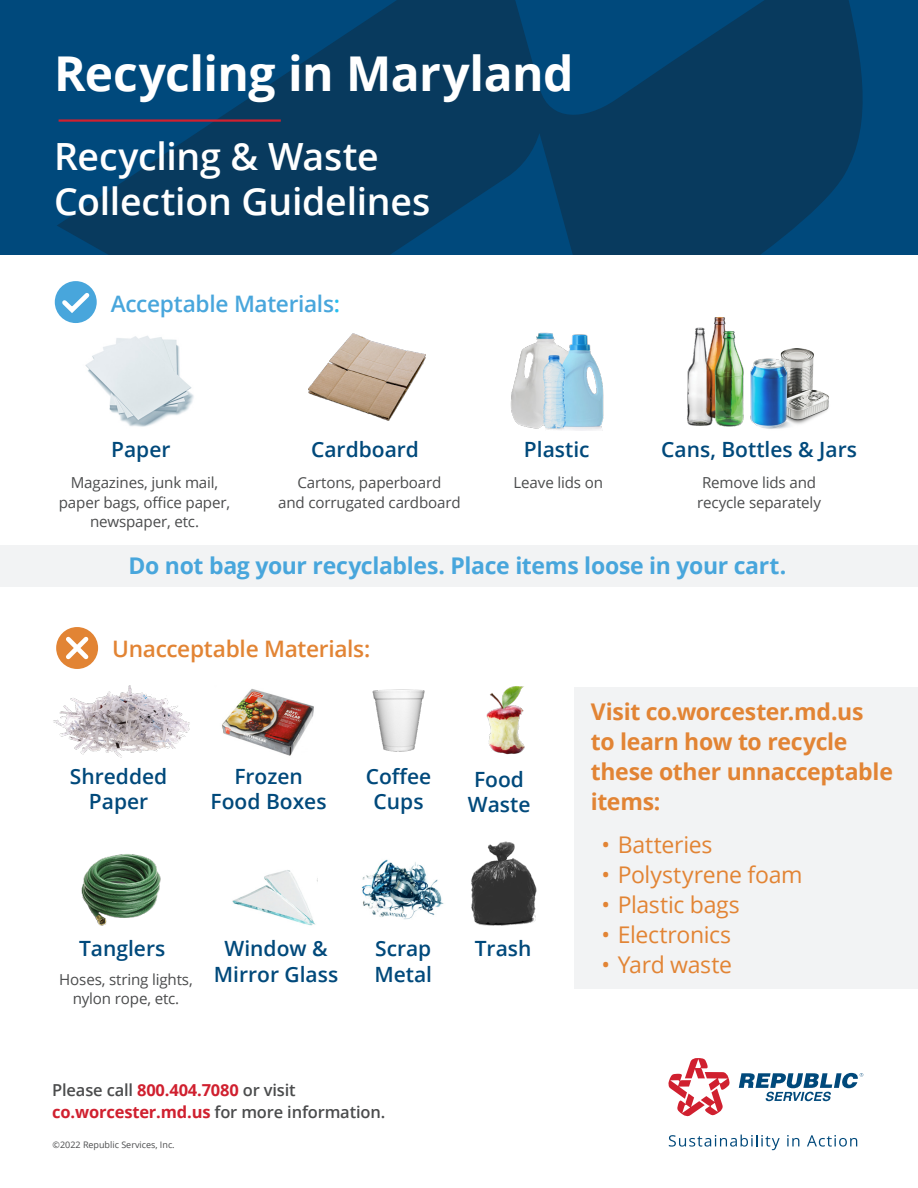
<style>
.page{position:relative;width:918px;height:1188px;background:#fff}
.page>*{position:absolute;margin:0;border:0;box-sizing:border-box;transform-origin:0 0}
.t1{font:700 48px "Open Sans";letter-spacing:-.01em;color:#fff}
.t2{font:600 37.5px "Open Sans";letter-spacing:-.005em;color:#fff}
.t3{font:700 22.95px/30px "Open Sans";letter-spacing:-.015em;color:#e28434}
.t4{font:22.95px "Open Sans";letter-spacing:-.015em;color:#e28434}
.t5{font:700 22.95px "Open Sans";letter-spacing:-.015em;color:#48a6dc}
.t6{font:600 22.65px "Open Sans";letter-spacing:-.015em;color:#e28434}
.t7{font:600 22.65px "Open Sans";letter-spacing:-.015em;color:#48a6dc}
.t8{font:600 21px/25.2px "Open Sans";color:#00497b;text-align:center}
.t9{font:600 16.5px/22.5px "Open Sans";letter-spacing:-.01em;color:#4b4c4d}
.t10{font:15.15px/19.5px "Open Sans";letter-spacing:-.01em;color:#4b4c4d;text-align:center}
.t11{font:9px "Open Sans";color:#4b4c4d}
.s1{color:#26bff0}
.s2{font-weight:700;color:#d0202f}
</style>
<div class="page">
<div style="left:0;top:546px;width:918px;height:41px;background:#f2f3f4"></div>
<div style="left:0;top:0;width:918px;height:255px;background:#00497c"></div>
<svg style="left:57px;top:0;width:806px;height:255px;fill:#083a5e"></svg>
<hr style="left:59px;top:119px;width:222px;height:3px;background:#d0202f">
<div style="left:55px;top:281px;width:42px;height:42px;background:#48a6dc;border-radius:50%"></div>
<svg style="left:58px;top:289px;width:36px;height:27px"></svg>
<div style="left:56px;top:627px;width:42px;height:42px;background:#e28434;border-radius:50%"></div>
<svg style="left:62px;top:632px;width:31px;height:32px"></svg>
<img style="left:85px;top:336px;width:109px;height:91px">
<img style="left:510px;top:332px;width:94px;height:99px">
<img style="left:781px;top:349px;width:48px;height:75px">
<img style="left:750px;top:353px;width:50px;height:76px">
<img style="left:687px;top:317px;width:57px;height:110px">
<img style="left:308px;top:333px;width:117px;height:87px">
<img style="left:53px;top:685px;width:137px;height:73px">
<img style="left:222px;top:689px;width:92px;height:67px">
<img style="left:372px;top:689px;width:53px;height:63px">
<img style="left:486px;top:686px;width:39px;height:69px">
<img style="left:471px;top:841px;width:66px;height:85px">
<img style="left:232px;top:870px;width:86px;height:56px">
<img style="left:81px;top:854px;width:80px;height:72px">
<img style="left:361px;top:859px;width:83px;height:61px">
<div style="left:575px;top:687px;width:343px;height:302px;background:#f2f3f4"></div>
<svg style="left:669px;top:1135px;width:111px;height:15px"></svg>
<svg style="left:787px;top:1135px;width:12px;height:11px"></svg>
<svg style="left:807px;top:1135px;width:50px;height:12px"></svg>
<svg style="left:668px;top:1058px;width:62px;height:59px"></svg>
<svg style="left:739px;top:1073px;width:124px;height:28px"></svg>
<p class="t1" style="left:54px;top:39px;width:521px">Recycling in Maryland</p>
<p class="t2" style="left:54px;top:130px;width:326px">Recycling &amp; Waste</p>
<p class="t2" style="left:54px;top:175px;width:378px">Collection Guidelines</p>
<p class="t7" style="left:111px;top:288px;width:231px">Acceptable Materials<span class="s1">:</span></p>
<p class="t8" style="left:111px;top:437px;width:61px">Paper</p>
<p class="t8" style="left:311px;top:437px;width:109px">Cardboard</p>
<p class="t8" style="left:524px;top:437px;width:67px">Plastic</p>
<p class="t8" style="left:661px;top:437px;width:197px">Cans, Bottles &amp; Jars</p>
<p class="t10" style="left:59px;top:473px;width:173px">Magazines, junk mail, paper bags, office paper, newspaper, etc.</p>
<p class="t10" style="left:298px;top:473px;width:146px">Cartons, paperboard</p>
<p class="t10" style="left:514px;top:473px;width:91px">Leave lids on</p>
<p class="t10" style="left:697px;top:473px;width:125px">Remove lids and recycle separately</p>
<p class="t10" style="left:278px;top:492px;width:184px">and corrugated cardboard</p>
<p class="t5" style="left:128px;top:549px;width:659px">Do not bag your recyclables. Place items loose in your cart.</p>
<p class="t6" style="left:112px;top:634px;width:259px">Unacceptable Materials:</p>
<p class="t8" style="left:70px;top:763px;width:99px">Shredded<br>Paper</p>
<p class="t8" style="left:211px;top:763px;width:117px">Frozen<br>Food Boxes</p>
<p class="t8" style="left:366px;top:763px;width:67px">Coffee</p>
<p class="t8" style="left:374px;top:789px;width:51px">Cups</p>
<p class="t8" style="left:474px;top:766px;width:51px">Food</p>
<p class="t8" style="left:468px;top:792px;width:64px">Waste</p>
<p class="t8" style="left:79px;top:936px;width:88px">Tanglers</p>
<p class="t10" style="left:59px;top:969px;width:135px">Hoses, string lights, nylon rope, etc.</p>
<p class="t8" style="left:225px;top:936px;width:105px">Window &amp;</p>
<p class="t8" style="left:214px;top:961px;width:126px">Mirror Glass</p>
<p class="t8" style="left:375px;top:936px;width:58px">Scrap</p>
<p class="t8" style="left:374px;top:961px;width:59px">Metal</p>
<p class="t9" style="left:52px;top:1078px;width:335px">Please call <span class="s2">800.404.7080</span> or visit <span class="s2">co.worcester.md.us</span> for more information.</p>
<p class="t11" style="left:53px;top:1139px;width:124px">©2022 Republic Services, Inc.</p>
<p class="t8" style="left:475px;top:936px;width:58px">Trash</p>
<p class="t3" style="left:591px;top:696px;width:304px">Visit co.worcester.md.us to learn how to recycle these other unnacceptable items:</p>
<p class="t4" style="left:602px;top:829px;width:112px">• Batteries</p>
<p class="t4" style="left:602px;top:859px;width:202px">• Polystyrene foam</p>
<p class="t4" style="left:602px;top:889px;width:140px">• Plastic bags</p>
<p class="t4" style="left:602px;top:919px;width:131px">• Electronics</p>
<p class="t4" style="left:602px;top:949px;width:132px">• Yard waste</p>
</div>
